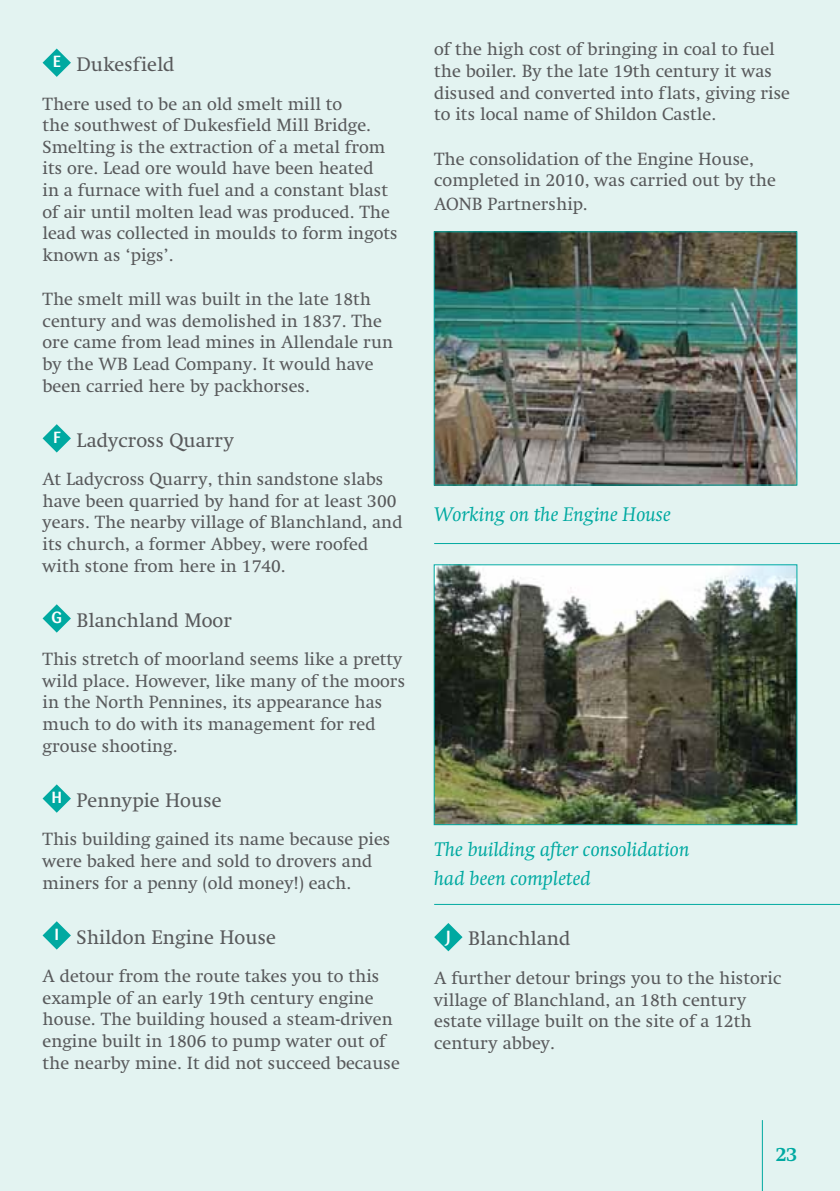
<style>
.page{position:relative;width:840px;height:1191px;background:#fff}
.page>*{position:absolute;margin:0;border:0;box-sizing:border-box;transform-origin:0 0}
.t1{font:20px "Swift LT Std";color:#58595b}
.t2{font:italic 20px/28.8px "Swift LT Std";color:#00a9a1}
.t3{font:700 20px "Swift LT Std";color:#00a9a1}
.t4{font:18px/21.6px "Swift LT Std";color:#58595b}
</style>
<div class="page">
<div style="left:0;top:0;width:839px;height:1191px;background:#e3f3f1"></div>
<hr style="left:761px;top:1120px;width:1px;height:71px;background:#00a9a1">
<svg style="left:43px;top:49px;width:28px;height:28px"></svg>
<svg style="left:43px;top:424px;width:28px;height:28px"></svg>
<svg style="left:43px;top:604px;width:28px;height:28px"></svg>
<svg style="left:43px;top:784px;width:28px;height:28px"></svg>
<svg style="left:43px;top:921px;width:28px;height:28px"></svg>
<svg style="left:434px;top:923px;width:28px;height:28px"></svg>
<img style="left:435px;top:233px;width:360px;height:250px">
<div style="left:433px;top:231px;width:364px;height:254px;border:1px solid #00a9a1"></div>
<img style="left:435px;top:566px;width:360px;height:257px">
<div style="left:433px;top:564px;width:364px;height:261px;border:1px solid #00a9a1"></div>
<hr style="left:434px;top:543px;width:405px;height:1px;background:#00a9a1">
<hr style="left:434px;top:904px;width:405px;height:1px;background:#00a9a1">
<p class="t1" style="left:53px;top:53px;width:123px"><sup>E</sup> Dukesfield</p>
<p class="t4" style="left:43px;top:93px;width:356px">There used to be an old smelt mill to<br>the southwest of Dukesfield Mill Bridge.<br>Smelting is the extraction of a metal from its ore. Lead ore would have been heated<br>in a furnace with fuel and a constant blast of air until molten lead was produced. The lead was collected in moulds to form ingots known as ‘pigs’.</p>
<p class="t4" style="left:43px;top:288px;width:352px">The smelt mill was built in the late 18th century and was demolished in 1837. The ore came from lead mines in Allendale run by the WB Lead Company. It would have been carried here by packhorses.</p>
<p class="t1" style="left:54px;top:429px;width:182px"><sup>F</sup> Ladycross Quarry</p>
<p class="t4" style="left:43px;top:468px;width:361px">At Ladycross Quarry, thin sandstone slabs have been quarried by hand for at least 300 years. The nearby village of Blanchland, and its church, a former Abbey, were roofed with stone from here in 1740.</p>
<p class="t1" style="left:52px;top:609px;width:182px"><sup>G</sup> Blanchland Moor</p>
<p class="t4" style="left:43px;top:648px;width:364px">This stretch of moorland seems like a pretty wild place. However, like many of the moors in the North Pennines, its appearance has much to do with its management for red grouse shooting.</p>
<p class="t1" style="left:52px;top:789px;width:171px"><sup>H</sup> Pennypie House</p>
<p class="t4" style="left:43px;top:829px;width:349px">This building gained its name because pies were baked here and sold to drovers and miners for a penny (old money!) each.</p>
<p class="t1" style="left:55px;top:926px;width:222px"><sup>I</sup> Shildon Engine House</p>
<p class="t4" style="left:43px;top:965px;width:358px">A detour from the route takes you to this example of an early 19th century engine house. The building housed a steam-driven engine built in 1806 to pump water out of the nearby mine. It did not succeed because</p>
<p class="t4" style="left:434px;top:39px;width:357px">of the high cost of bringing in coal to fuel the boiler. By the late 19th century it was disused and converted into flats, giving rise to its local name of Shildon Castle.</p>
<p class="t4" style="left:434px;top:148px;width:343px">The consolidation of the Engine House, completed in 2010, was carried out by the</p>
<p class="t4" style="left:434px;top:194px;width:155px">AONB Partnership.</p>
<p class="t2" style="left:434px;top:500px;width:238px">Working on the Engine House</p>
<p class="t2" style="left:434px;top:835px;width:257px">The building after consolidation had been completed</p>
<p class="t1" style="left:446px;top:927px;width:126px"><sup>J</sup> Blanchland</p>
<p class="t4" style="left:434px;top:967px;width:348px">A further detour brings you to the historic village of Blanchland, an 18th century estate village built on the site of a 12th century abbey.</p>
<p class="t3" style="left:775px;top:1143px;width:23px">23</p>
</div>
